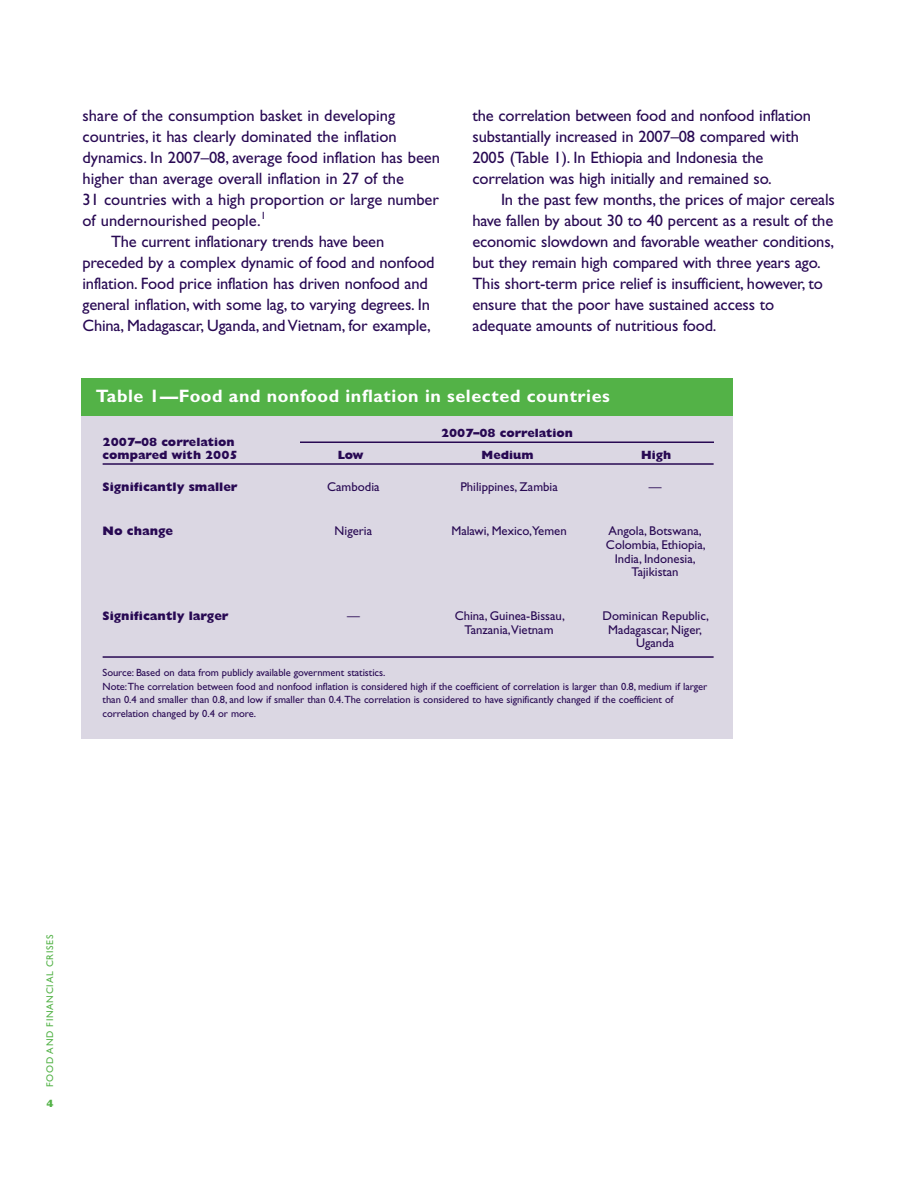
<style>
.page{position:relative;width:918px;height:1188px;background:#fff}
.page>*{position:absolute;margin:0;border:0;box-sizing:border-box;transform-origin:0 0}
.t1{font:700 18px "Gill Sans";letter-spacing:.035em;color:#fff}
.t2{font:16.5px/21px "Gill Sans";letter-spacing:-.01em;color:#280953}
.t3{font:12.75px/13.5px "Gill Sans";color:#280953;text-align:center}
.t4{font:800 12.3px "Gill Sans";color:#280953}
.t5{font:800 12px/12.8px "Gill Sans";color:#280953}
.t6{font:10.5px/13.5px "Gill Sans";letter-spacing:-.005em;color:#280953}
.t7{font:800 10.5px "Gill Sans";color:#53b247}
.t8{font:9.75px "Gill Sans";letter-spacing:.075em;color:#53b247}
</style>
<div class="page">
<div style="left:81px;top:394px;width:651px;height:344px;background:#dbd7e3"></div>
<div style="left:81px;top:378px;width:651px;height:38px;background:#53b247"></div>
<hr style="left:103px;top:463px;width:611px;height:2px;background:#280953">
<hr style="left:103px;top:656px;width:611px;height:2px;background:#280953">
<hr style="left:300px;top:442px;width:414px;height:1px;background:#280953">
<p class="t2" style="left:82px;top:106px;width:314px">share of the consumption basket in developing</p>
<p class="t2" style="left:82px;top:127px;width:316px">countries, it has clearly dominated the inflation</p>
<p class="t2" style="left:82px;top:148px;width:359px">dynamics. In 2007–08, average food inflation has been</p>
<p class="t2" style="left:82px;top:169px;width:323px">higher than average overall inflation in 27 of the</p>
<p class="t2" style="left:82px;top:190px;width:358px">31 countries with a high proportion or large number</p>
<p class="t2" style="left:82px;top:211px;width:185px">of undernourished people.<sup>1</sup></p>
<p class="t2" style="left:111px;top:232px;width:275px">The current inflationary trends have been</p>
<p class="t2" style="left:82px;top:253px;width:354px">preceded by a complex dynamic of food and nonfood</p>
<p class="t2" style="left:82px;top:274px;width:347px">inflation. Food price inflation has driven nonfood and</p>
<p class="t2" style="left:82px;top:295px;width:349px">general inflation, with some lag, to varying degrees. In</p>
<p class="t2" style="left:82px;top:316px;width:350px">China, Madagascar, Uganda, andVietnam, for example,</p>
<p class="t2" style="left:472px;top:106px;width:340px">the correlation between food and nonfood inflation substantially increased in 2007–08 compared with 2005 (Table 1). In Ethiopia and Indonesia the correlation was high initially and remained so.</p>
<p class="t2" style="left:472px;top:190px;width:364px;text-indent:29px">In the past few months, the prices of major cereals have fallen by about 30 to 40 percent as a result of the economic slowdown and favorable weather conditions, but they remain high compared with three years ago.<br>This short-term price relief is insufficient, however, to ensure that the poor have sustained access to adequate amounts of nutritious food.</p>
<p class="t1" style="left:96px;top:389px;width:516px">Table 1—Food and nonfood inflation in selected countries</p>
<p class="t5" style="left:103px;top:437px;width:136px">2007–08 correlation compared with 2005</p>
<p class="t5" style="left:441px;top:428px;width:133px">2007–08 correlation</p>
<p class="t5" style="left:338px;top:450px;width:28px">Low</p>
<p class="t5" style="left:482px;top:450px;width:53px">Medium</p>
<p class="t5" style="left:641px;top:450px;width:31px">High</p>
<p class="t4" style="left:103px;top:482px;width:137px">Significantly smaller</p>
<p class="t3" style="left:327px;top:481px;width:54px">Cambodia</p>
<p class="t3" style="left:460px;top:481px;width:99px">Philippines, Zambia</p>
<p class="t3" style="left:649px;top:481px;width:14px">—</p>
<p class="t4" style="left:103px;top:527px;width:72px">No change</p>
<p class="t3" style="left:335px;top:526px;width:39px">Nigeria</p>
<p class="t3" style="left:451px;top:526px;width:117px">Malawi, Mexico,Yemen</p>
<p class="t3" style="left:606px;top:526px;width:101px">Angola, Botswana,<br>Colombia, Ethiopia,<br>India, Indonesia,<br>Tajikistan</p>
<p class="t4" style="left:103px;top:611px;width:128px">Significantly larger</p>
<p class="t3" style="left:347px;top:610px;width:14px">—</p>
<p class="t3" style="left:455px;top:610px;width:112px">China, Guinea-Bissau,</p>
<p class="t3" style="left:603px;top:610px;width:108px">Dominican Republic,</p>
<p class="t3" style="left:465px;top:624px;width:90px">Tanzania,Vietnam</p>
<p class="t3" style="left:608px;top:624px;width:95px">Madagascar, Niger,<br>Uganda</p>
<p class="t6" style="left:103px;top:667px;width:606px">Source: Based on data from publicly available government statistics.<br>Note:The correlation between food and nonfood inflation is considered high if the coefficient of correlation is larger than 0.8, medium if larger than 0.4 and smaller than 0.8, and low if smaller than 0.4.The correlation is considered to have significantly changed if the coefficient of correlation changed by 0.4 or more.</p>
<p class="t8" style="left:46px;top:1087px;width:154px;rotate:-90deg">FOOD AND FINANCIAL CRISES</p>
<p class="t7" style="left:47px;top:1100px;width:9px">4</p>
</div>
